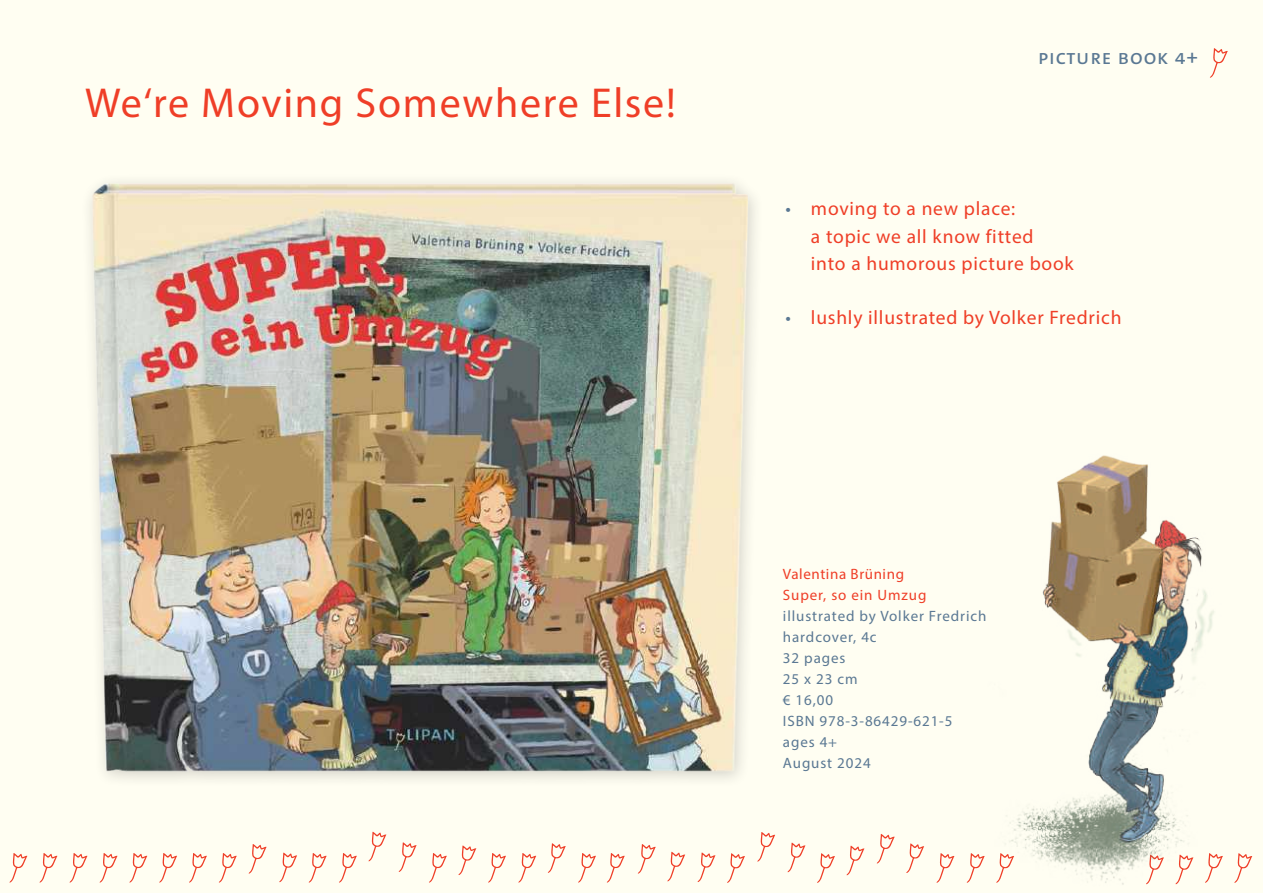
<style>
.page{position:relative;width:1263px;height:893px;background:#fffef2}
.page>*{position:absolute;margin:0;border:0;box-sizing:border-box;transform-origin:0 0}
.t1{font:42px "Myriad Pro";letter-spacing:.04em;color:#ef3e27}
.t2{font:21px "The Sans";letter-spacing:.04em;color:#5a7893}
.t3{font:19.5px/27px "Myriad Pro";letter-spacing:.04em;color:#ef3e27}
.t4{font:15px/21px "Myriad Pro";letter-spacing:.06em;color:#5a7893}
.t5{font:15px/21px "Myriad Pro";letter-spacing:.04em;color:#ef3e27}
.s1{color:#5a7893}
</style>
<div class="page">
<svg style="left:9px;top:853px;width:18px;height:29px"></svg>
<svg style="left:39px;top:853px;width:18px;height:29px"></svg>
<svg style="left:69px;top:853px;width:18px;height:29px"></svg>
<svg style="left:100px;top:853px;width:17px;height:29px"></svg>
<svg style="left:129px;top:853px;width:18px;height:29px"></svg>
<svg style="left:159px;top:853px;width:18px;height:29px"></svg>
<svg style="left:189px;top:853px;width:18px;height:29px"></svg>
<svg style="left:219px;top:853px;width:18px;height:29px"></svg>
<svg style="left:249px;top:844px;width:18px;height:29px"></svg>
<svg style="left:279px;top:852px;width:18px;height:30px"></svg>
<svg style="left:309px;top:853px;width:18px;height:29px"></svg>
<svg style="left:339px;top:853px;width:18px;height:29px"></svg>
<svg style="left:368px;top:832px;width:18px;height:29px"></svg>
<svg style="left:398px;top:842px;width:19px;height:30px"></svg>
<svg style="left:429px;top:853px;width:18px;height:29px"></svg>
<svg style="left:458px;top:845px;width:18px;height:30px"></svg>
<svg style="left:488px;top:853px;width:18px;height:29px"></svg>
<svg style="left:518px;top:853px;width:18px;height:29px"></svg>
<svg style="left:548px;top:843px;width:18px;height:30px"></svg>
<svg style="left:578px;top:853px;width:18px;height:29px"></svg>
<svg style="left:607px;top:853px;width:18px;height:29px"></svg>
<svg style="left:638px;top:844px;width:18px;height:30px"></svg>
<svg style="left:667px;top:852px;width:18px;height:29px"></svg>
<svg style="left:697px;top:852px;width:18px;height:30px"></svg>
<svg style="left:727px;top:853px;width:18px;height:30px"></svg>
<svg style="left:757px;top:832px;width:18px;height:29px"></svg>
<svg style="left:787px;top:843px;width:18px;height:29px"></svg>
<svg style="left:817px;top:853px;width:18px;height:30px"></svg>
<svg style="left:846px;top:846px;width:18px;height:29px"></svg>
<svg style="left:877px;top:834px;width:18px;height:29px"></svg>
<svg style="left:906px;top:843px;width:18px;height:30px"></svg>
<svg style="left:936px;top:853px;width:18px;height:30px"></svg>
<svg style="left:966px;top:853px;width:19px;height:30px"></svg>
<img style="left:996px;top:455px;width:257px;height:430px">
<img style="left:90px;top:182px;width:665px;height:597px">
<svg style="left:1210px;top:48px;width:18px;height:30px"></svg>
<h1 class="t1" style="left:85px;top:77px;width:592px">We‘re Moving Somewhere Else!</h1>
<p class="t2" style="left:1038px;top:43px;width:162px">picture book 4+</p>
<p class="t3" style="left:811px;top:195px;width:264px;text-indent:-26px"><span class="s1">•</span> moving to a new place:<br>a topic we all know fitted<br>into a humorous picture book</p>
<p class="t3" style="left:785px;top:303px;width:337px"><span class="s1">•</span> lushly illustrated by Volker Fredrich</p>
<p class="t5" style="left:783px;top:563px;width:145px">Valentina Brüning<br>Super, so ein Umzug</p>
<p class="t4" style="left:783px;top:605px;width:205px">illustrated by Volker Fredrich hardcover, 4c<br>32 pages<br>25 x 23 cm<br>€ 16,00<br>ISBN 978-3-86429-621-5 ages 4+<br>August 2024</p>
</div>
